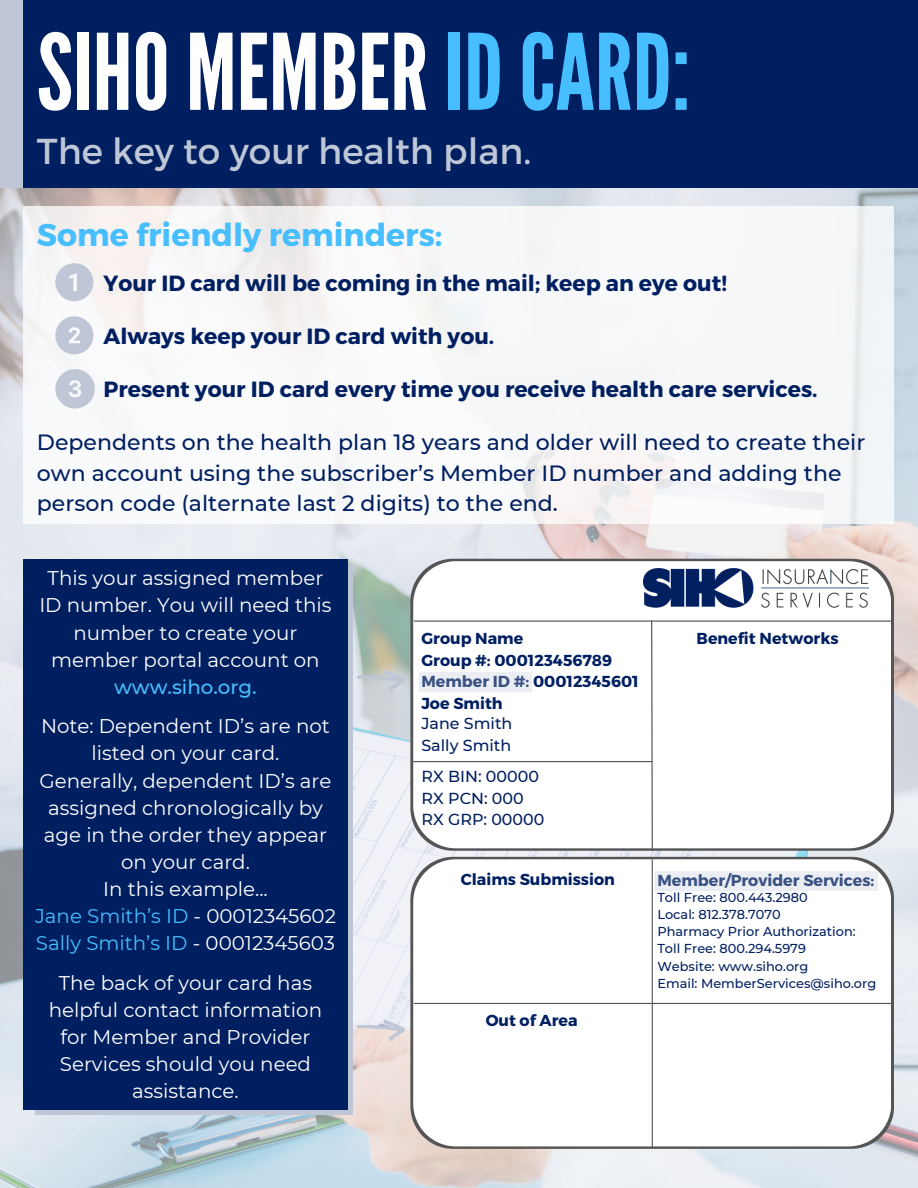
<style>
.page{position:relative;width:918px;height:1188px;background:#fff}
.page>*{position:absolute;margin:0;border:0;box-sizing:border-box;transform-origin:0 0}
.t1{font:105px "League Gothic";color:#fff}
.t2{font:36px "Montserrat";color:#bfc7d7}
.t3{font:700 31.5px "Montserrat";color:#46beff}
.t4{font:500 22.05px/30.3px "Montserrat";color:#001f60}
.t5{font:700 22.05px "Montserrat";color:#001f60}
.t6{font:19.8px/27.2px "Montserrat";color:#fff;text-align:center}
.t7{font:700 15.9px "Montserrat";color:#001f60}
.t8{font:500 15.9px/21.5px "Montserrat";color:#001f60}
.t9{font:500 12.9px "Montserrat";color:#001f60}
.t10{font:500 9.6px "Montserrat";color:#001f60}
.s1{color:#46beff}
.s2{font-weight:500;color:#46beff}
</style>
<div class="page">
<img style="left:0;top:188px;width:918px;height:1000px">
<div style="left:0;top:0;width:918px;height:188px;background:#001f60"></div>
<div style="left:35px;top:566px;width:318px;height:549px;background:#bfc7d7"></div>
<div style="left:23px;top:559px;width:325px;height:551px;background:#001f60"></div>
<div style="left:0;top:0;width:23px;height:188px;background:#bfc7d7"></div>
<div style="left:23px;top:206px;width:871px;height:318px;background:#f8f8fa"></div>
<svg style="left:410px;top:559px;width:484px;height:292px;background:#78797a"></svg>
<svg style="left:413px;top:561px;width:478px;height:287px"></svg>
<hr style="left:414px;top:620px;width:478px;height:2px;background:#555">
<svg style="left:650px;top:619px;width:3px;height:233px"></svg>
<hr style="left:413px;top:761px;width:239px;height:1px;background:#555">
<img style="left:644px;top:568px;width:224px;height:40px">
<div style="left:419px;top:672px;width:112px;height:20px;background:#ebeef3"></div>
<svg style="left:357px;top:1019px;width:48px;height:22px"></svg>
<svg style="left:410px;top:857px;width:484px;height:292px;background:#787778"></svg>
<svg style="left:413px;top:859px;width:478px;height:287px"></svg>
<hr style="left:414px;top:1003px;width:478px;height:1px;background:#555">
<hr style="left:652px;top:859px;width:1px;height:290px;background:#555">
<svg style="left:357px;top:670px;width:48px;height:22px"></svg>
<div style="left:654px;top:871px;width:224px;height:20px;background:#ebeef3"></div>
<svg style="left:55px;top:263px;width:38px;height:38px"></svg>
<svg style="left:55px;top:316px;width:38px;height:38px"></svg>
<svg style="left:55px;top:369px;width:40px;height:39px"></svg>
<p class="t1" style="left:37px;top:12px;width:655px">SIHO MEMBER<span class="s1">IDCARD:</span></p>
<p class="t2" style="left:37px;top:128px;width:496px">The key to your health plan.</p>
<h6 class="t3" style="left:37px;top:215px;width:407px">Some friendly reminders:</h6>
<p class="t5" style="left:103px;top:269px;width:625px">Your ID card will be coming in the mail; keep an eye out!</p>
<p class="t5" style="left:103px;top:322px;width:392px">Always keep your ID card with you.</p>
<p class="t5" style="left:103px;top:375px;width:716px">Present your ID card every time you receive health care services.</p>
<p class="t4" style="left:37px;top:427px;width:830px">Dependents on the health plan 18 years and older will need to create their own account using the subscriber’s Member ID number and adding the person code (alternate last 2 digits) to the end.</p>
<p class="t6" style="left:39px;top:565px;width:294px">This your assigned member<br>ID number. You will need this number to create your member portal account on <span class="s2">www.siho.org.</span></p>
<p class="t6" style="left:35px;top:713px;width:302px">Note: Dependent ID’s are not listed on your card.<br>Generally, dependent ID’s are assigned chronologically by age in the order they appear on your card.<br>In this example...<br><span class="s1">Jane Smith’s ID</span> - 00012345602<br><span class="s1">Sally Smith’s ID</span> - 00012345603</p>
<p class="t6" style="left:49px;top:969px;width:275px">The back of your card has helpful contact information for Member and Provider<br>Services should you need assistance.</p>
<h2 class="t7" style="left:421px;top:628px;width:103px">Group Name</h2>
<h3 class="t7" style="left:421px;top:650px;width:192px">Group #: 000123456789</h3>
<p class="t7" style="left:421px;top:671px;width:219px">Member ID #: 00012345601</p>
<p class="t7" style="left:421px;top:693px;width:83px">Joe Smith</p>
<p class="t8" style="left:421px;top:713px;width:93px">Jane Smith</p>
<h4 class="t8" style="left:421px;top:734px;width:91px">Sally Smith</h4>
<h4 class="t8" style="left:422px;top:766px;width:124px">RX BIN: 00000<br>RX PCN: 000<br>RX GRP: 00000</h4>
<h4 class="t7" style="left:697px;top:628px;width:143px">Benefit Networks</h4>
<h5 class="t7" style="left:461px;top:869px;width:156px">Claims Submission</h5>
<h4 class="t10" style="left:458px;top:876px;width:178px">Copays: Gen$15/ Pref $35/ Brand $70</h4>
<h5 class="t7" style="left:657px;top:870px;width:218px">Member/Provider Services:</h5>
<p class="t9" style="left:657px;top:889px;width:152px">Toll Free: 800.443.2980</p>
<p class="t9" style="left:657px;top:906px;width:125px">Local: 812.378.7070</p>
<p class="t9" style="left:657px;top:924px;width:200px">Pharmacy Prior Authorization:</p>
<p class="t9" style="left:657px;top:941px;width:150px">Toll Free: 800.294.5979</p>
<p class="t9" style="left:657px;top:958px;width:153px">Website: www.siho.org</p>
<p class="t9" style="left:657px;top:975px;width:220px">Email: MemberServices@siho.org</p>
<h5 class="t7" style="left:486px;top:1010px;width:94px">Out of Area</h5>
</div>
